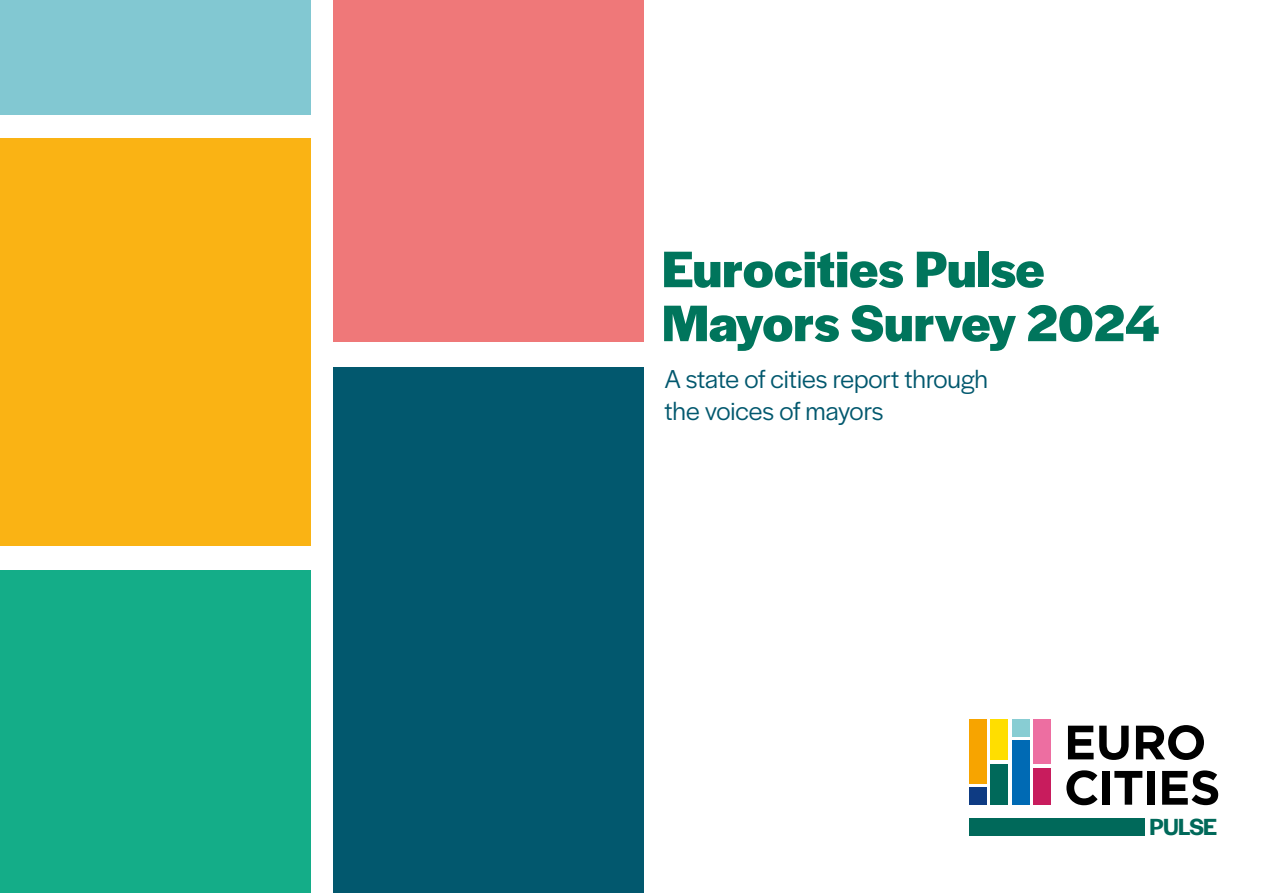
<style>
.page{position:relative;width:1263px;height:893px;background:#fff}
.page>*{position:absolute;margin:0;border:0;box-sizing:border-box;transform-origin:0 0}
.t1{font:700 53.4px/54px "Halyard Display";color:#00755c}
.t2{font:27px/32.4px "Halyard Display";color:#02586e}
.t3{font:600 24.3px "Halyard Display";letter-spacing:-.03em;color:#00695a}
</style>
<div class="page">
<svg style="left:1068px;top:726px;width:25px;height:33px"></svg>
<svg style="left:1099px;top:726px;width:29px;height:34px"></svg>
<svg style="left:1136px;top:725px;width:68px;height:35px"></svg>
<svg style="left:1066px;top:770px;width:31px;height:35px"></svg>
<div style="left:1102px;top:771px;width:8px;height:34px;background:#000"></div>
<svg style="left:1114px;top:771px;width:28px;height:34px"></svg>
<div style="left:1147px;top:771px;width:7px;height:34px;background:#000"></div>
<svg style="left:1162px;top:770px;width:56px;height:35px"></svg>
<div style="left:969px;top:787px;width:17px;height:18px;background:#0e3b83"></div>
<div style="left:969px;top:719px;width:17px;height:64px;background:#f7a400"></div>
<div style="left:991px;top:764px;width:17px;height:41px;background:#00695a"></div>
<div style="left:991px;top:719px;width:17px;height:41px;background:#ffde00"></div>
<div style="left:1012px;top:719px;width:17px;height:17px;background:#88cdd3"></div>
<div style="left:1012px;top:740px;width:17px;height:65px;background:#006ab4"></div>
<div style="left:1033px;top:768px;width:18px;height:37px;background:#c81c5d"></div>
<div style="left:1033px;top:719px;width:18px;height:45px;background:#ed6ea1"></div>
<div style="left:969px;top:818px;width:175px;height:18px;background:#00695a"></div>
<div style="left:0;top:138px;width:310px;height:408px;background:#fab314"></div>
<div style="left:0;top:0;width:310px;height:114px;background:#82c8d2"></div>
<div style="left:0;top:570px;width:310px;height:323px;background:#14ad88"></div>
<div style="left:333px;top:0;width:310px;height:342px;background:#ef7879"></div>
<div style="left:333px;top:367px;width:310px;height:526px;background:#02586e"></div>
<h1 class="t1" style="left:662px;top:239px;width:499px">Eurocities Pulse<br>Mayors Survey 2024</h1>
<p class="t2" style="left:664px;top:361px;width:325px">A state of cities report through the voices of mayors</p>
<p class="t3" style="left:1149px;top:810px;width:69px">PULSE</p>
</div>
